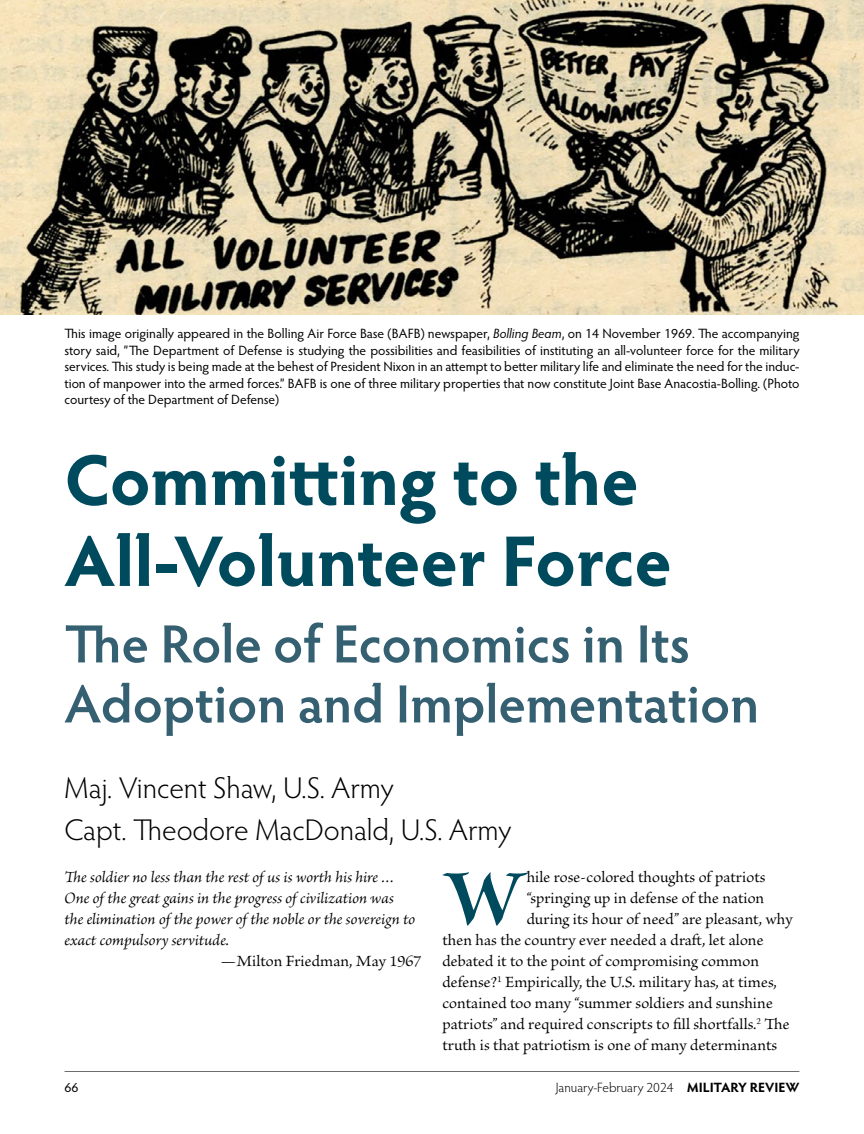
<style>
.page{position:relative;width:864px;height:1134px;background:#fff}
.page>*{position:absolute;margin:0;border:0;box-sizing:border-box;transform-origin:0 0}
.body-first{font:87.3px "Brioso Pro Bold Disp";color:#004a5d}
.title__H1{font:700 72px/81px "Hypatia Sans Pro";color:#004a5d}
.subtitle__H2{font:600 54px/60px "Hypatia Sans Pro";color:#356072}
.author{font:300 30px "Hypatia Sans Pro";color:#000}
.body-first-2{font:16.5px "Brioso Pro";color:#000}
.epigraph-quote{font:italic 16.5px/21px "Brioso Pro";color:#000}
.epigraph-end-quote{font:16.5px "Brioso Pro";color:#000}
.cutline{font:13.5px/16.5px "Hypatia Sans Pro";color:#000;text-align:justify}
.t1{font:300 13.5px "Hypatia Sans Pro";color:#000}
.s1{font-style:italic}
.s2{font-weight:700}
</style>
<div class="page">
<hr style="left:65px;top:1071px;width:734px;height:1px;background:#58595b">
<img style="left:0;top:0;width:864px;height:315px">
<p class="cutline" style="left:64px;top:325px;width:737px">This image originally appeared in the Bolling Air Force Base (BAFB) newspaper, <span class="s1">Bolling Beam</span>, on 14 November 1969. The accompanying story said, ”The Department of Defense is studying the possibilities and feasibilities of instituting an all-volunteer force for the military services. This study is being made at the behest of President Nixon in an attempt to better military life and eliminate the need for the induc&shy;tion of manpower into the armed forces.” BAFB is one of three military properties that now constitute Joint Base Anacostia-Bolling. (Photo courtesy of the Department of Defense)</p>
<h1 class="title__H1" style="left:64px;top:436px;width:609px">Committing to the<br>All-Volunteer Force</h1>
<p class="subtitle__H2" style="left:64px;top:612px;width:696px">The Role of Economics in Its<br>Adoption and Implementation</p>
<p class="author" style="left:64px;top:768px;width:331px">Maj. Vincent Shaw, U.S. Army</p>
<p class="author" style="left:64px;top:810px;width:448px">Capt. Theodore MacDonald, U.S. Army</p>
<p class="epigraph-quote" style="left:64px;top:866px;width:352px">The soldier no less than the rest of us is worth his hire … One of the great gains in the progress of civilization was the elimination of the power of the noble or the sovereign to exact compulsory servitude.</p>
<p class="epigraph-end-quote" style="left:221px;top:952px;width:202px">—Milton Friedman, May 1967</p>
<p class="body-first" style="left:444px;top:853px;width:84px">W</p>
<p class="body-first-2" style="left:527px;top:868px;width:240px">hile rose-colored thoughts of patriots</p>
<p class="body-first-2" style="left:527px;top:889px;width:239px">“springing up in defense of the nation</p>
<p class="body-first-2" style="left:527px;top:910px;width:268px">during its hour of need” are pleasant, why</p>
<p class="body-first-2" style="left:443px;top:931px;width:322px">then has the country ever needed a draft, let alone</p>
<p class="body-first-2" style="left:443px;top:952px;width:318px">debated it to the point of compromising common</p>
<p class="body-first-2" style="left:443px;top:973px;width:336px">defense?<sup>1</sup> Empirically, the U.S. military has, at times,</p>
<p class="body-first-2" style="left:443px;top:994px;width:332px">contained too many “summer soldiers and sunshine</p>
<p class="body-first-2" style="left:443px;top:1015px;width:348px">patriots” and required conscripts to fill shortfalls.<sup>2</sup> The</p>
<p class="body-first-2" style="left:442px;top:1036px;width:336px">truth is that patriotism is one of many determinants</p>
<p class="cutline" style="left:64px;top:1079px;width:15px">66</p>
<p class="t1" style="left:556px;top:1079px;width:245px">January-February 2024 <span class="s2">MILITARY REVIEW</span></p>
</div>
